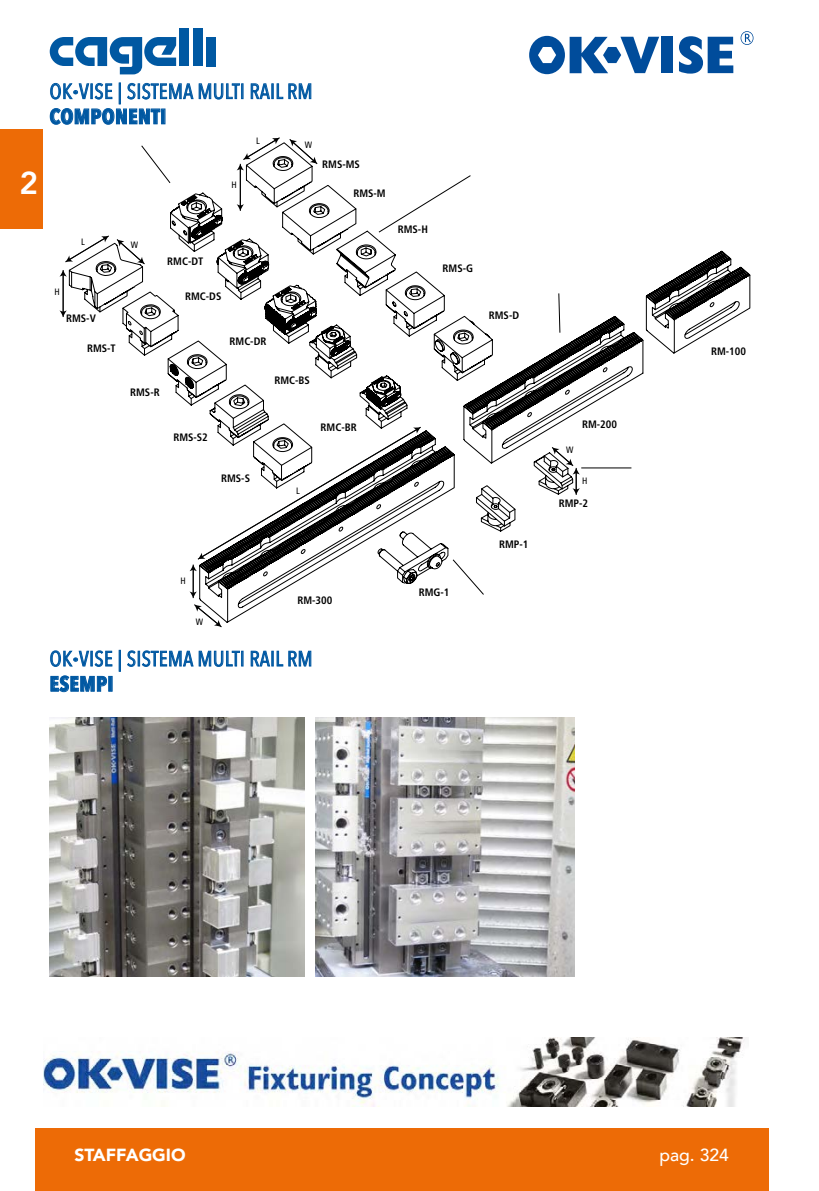
<style>
.page{position:relative;width:819px;height:1191px;background:#fff}
.page>*{position:absolute;margin:0;border:0;box-sizing:border-box;transform-origin:0 0}
.t1{font:800 31.5px "Avenir";color:#fff}
.t2{font:21px/25.2px "Avenir Next Condensed";letter-spacing:.02em;color:#0058a2}
.t3{font:900 17.5px "Avenir";color:#fff}
.t4{font:500 17.5px "Avenir";color:#fff}
.t5{font:700 condensed 10.85px "Frutiger";color:#000}
.t6{font:condensed 9.28px "Frutiger";color:#000}
.s1{font-family:"Roboto";font-weight:900}
.s2{font-weight:700}
</style>
<div class="page">
<div style="left:35px;top:1129px;width:734px;height:62px;background:#ed6b06"></div>
<div style="left:179px;top:29px;width:10px;height:37px;background:#0058a2"></div>
<div style="left:193px;top:29px;width:9px;height:37px;background:#0058a2"></div>
<div style="left:0;top:129px;width:43px;height:99px;background:#ed6b06"></div>
<svg style="left:250px;top:83px;width:20px;height:17px"></svg>
<div style="left:271px;top:83px;width:3px;height:16px;border:1px solid #0058a2"></div>
<svg style="left:276px;top:83px;width:36px;height:17px"></svg>
<svg style="left:49px;top:37px;width:194px;height:88px"></svg>
<div style="left:161px;top:109px;width:4px;height:15px;border:1px solid #0058a2"></div>
<div style="left:661px;top:37px;width:11px;height:36px;background:#004c9b"></div>
<svg style="left:679px;top:36px;width:54px;height:38px"></svg>
<svg style="left:529px;top:36px;width:130px;height:38px"></svg>
<svg style="left:740px;top:31px;width:13px;height:14px"></svg>
<svg style="left:68px;top:142px;width:683px;height:481px"></svg>
<svg style="left:189px;top:427px;width:231px;height:171px"></svg>
<svg style="left:194px;top:604px;width:27px;height:23px"></svg>
<svg style="left:552px;top:447px;width:28px;height:48px"></svg>
<svg style="left:290px;top:139px;width:27px;height:25px"></svg>
<hr style="left:240px;top:168px;width:1px;height:38px;background:#000">
<svg style="left:237px;top:138px;width:42px;height:32px"></svg>
<svg style="left:237px;top:204px;width:7px;height:7px"></svg>
<svg style="left:65px;top:236px;width:44px;height:26px"></svg>
<svg style="left:117px;top:239px;width:27px;height:25px"></svg>
<hr style="left:63px;top:275px;width:1px;height:37px;background:#000">
<svg style="left:59px;top:270px;width:8px;height:7px"></svg>
<svg style="left:59px;top:310px;width:8px;height:7px"></svg>
<img style="left:315px;top:717px;width:259px;height:260px">
<img style="left:50px;top:717px;width:255px;height:260px">
<img style="left:43px;top:1037px;width:702px;height:69px">
<div style="left:119px;top:650px;width:2px;height:22px;border:1px solid #0058a2"></div>
<svg style="left:127px;top:650px;width:116px;height:17px"></svg>
<svg style="left:250px;top:650px;width:20px;height:17px"></svg>
<div style="left:271px;top:651px;width:3px;height:15px;border:1px solid #0058a2"></div>
<svg style="left:276px;top:650px;width:36px;height:17px"></svg>
<svg style="left:50px;top:650px;width:63px;height:43px"></svg>
<h1 class="t1" style="left:19px;top:159px;width:20px">2</h1>
<h2 class="t2" style="left:50px;top:78px;width:264px">OK<span class="s1">‧</span>VISE | SISTEMA MULTI RAIL RM<br><span class="s2">COMPONENTI</span></h2>
<p class="t6" style="left:231px;top:180px;width:7px">H</p>
<p class="t6" style="left:256px;top:135px;width:5px">L</p>
<p class="t6" style="left:305px;top:139px;width:9px">W</p>
<p class="t5" style="left:322px;top:157px;width:39px">RMS-MS</p>
<p class="t5" style="left:353px;top:187px;width:34px">RMS-M</p>
<p class="t6" style="left:54px;top:286px;width:7px">H</p>
<p class="t6" style="left:81px;top:236px;width:5px">L</p>
<p class="t5" style="left:66px;top:311px;width:31px">RMS-V</p>
<p class="t5" style="left:87px;top:341px;width:30px">RMS-T</p>
<p class="t6" style="left:131px;top:240px;width:9px">W</p>
<p class="t5" style="left:167px;top:255px;width:38px">RMC-DT</p>
<p class="t5" style="left:185px;top:290px;width:38px">RMC-DS</p>
<p class="t5" style="left:130px;top:386px;width:31px">RMS-R</p>
<p class="t5" style="left:229px;top:335px;width:38px">RMC-DR</p>
<p class="t5" style="left:274px;top:374px;width:37px">RMC-BS</p>
<p class="t5" style="left:173px;top:431px;width:36px">RMS-S2</p>
<p class="t5" style="left:221px;top:472px;width:30px">RMS-S</p>
<p class="t5" style="left:320px;top:421px;width:38px">RMC-BR</p>
<p class="t6" style="left:296px;top:485px;width:5px">L</p>
<p class="t5" style="left:398px;top:223px;width:32px">RMS-H</p>
<p class="t5" style="left:442px;top:262px;width:32px">RMS-G</p>
<p class="t5" style="left:489px;top:309px;width:32px">RMS-D</p>
<p class="t6" style="left:180px;top:575px;width:7px">H</p>
<p class="t6" style="left:196px;top:616px;width:9px">W</p>
<p class="t5" style="left:297px;top:594px;width:36px">RM-300</p>
<h2 class="t2" style="left:50px;top:645px;width:264px">OK<span class="s1">‧</span>VISE | SISTEMA MULTI RAIL RM<br><span class="s2">ESEMPI</span></h2>
<p class="t5" style="left:419px;top:585px;width:32px">RMG-1</p>
<p class="t5" style="left:499px;top:538px;width:31px">RMP-1</p>
<p class="t6" style="left:566px;top:444px;width:9px">W</p>
<p class="t5" style="left:582px;top:418px;width:36px">RM-200</p>
<p class="t6" style="left:582px;top:475px;width:7px">H</p>
<p class="t5" style="left:558px;top:497px;width:31px">RMP-2</p>
<p class="t5" style="left:711px;top:345px;width:36px">RM-100</p>
<h3 class="t3" style="left:74px;top:1140px;width:113px">STAFFAGGIO</h3>
<h3 class="t4" style="left:659px;top:1140px;width:71px">pag. 324</h3>
</div>
